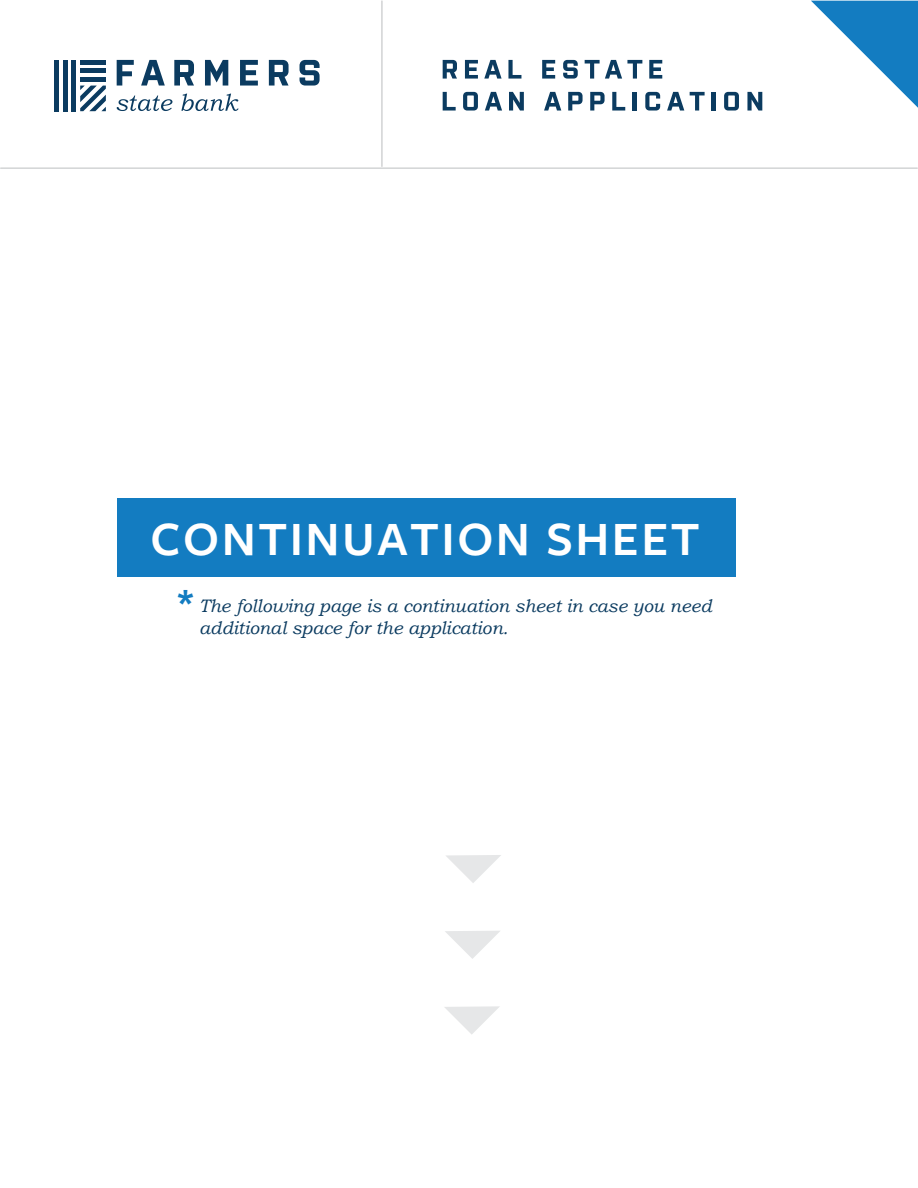
<style>
.page{position:relative;width:918px;height:1188px;background:#fff}
.page>*{position:absolute;margin:0;border:0;box-sizing:border-box;transform-origin:0 0}
.t1{font:600 49.65px "Freight Sans Pro";letter-spacing:.05em;color:#fff}
.t2{font:700 37.2px "Purista";color:#137cc1}
.t3{font:italic 18px/22.5px "Bookman Old Style";color:#0b3b60}
</style>
<div class="page">
<svg style="left:117px;top:60px;width:17px;height:26px"></svg>
<svg style="left:141px;top:60px;width:24px;height:26px"></svg>
<svg style="left:174px;top:60px;width:20px;height:26px"></svg>
<svg style="left:205px;top:60px;width:23px;height:26px"></svg>
<svg style="left:240px;top:60px;width:18px;height:26px"></svg>
<svg style="left:269px;top:60px;width:20px;height:26px"></svg>
<svg style="left:300px;top:60px;width:20px;height:26px"></svg>
<svg style="left:117px;top:96px;width:55px;height:15px"></svg>
<svg style="left:181px;top:94px;width:58px;height:17px"></svg>
<hr style="left:55px;top:60px;width:4px;height:51px;background:#0b3b60">
<hr style="left:63px;top:60px;width:4px;height:51px;background:#0b3b60">
<hr style="left:72px;top:60px;width:4px;height:51px;background:#0b3b60">
<hr style="left:80px;top:60px;width:26px;height:4px;background:#0b3b60">
<div style="left:80px;top:68px;width:26px;height:5px;background:#0b3b60"></div>
<hr style="left:80px;top:77px;width:26px;height:4px;background:#0b3b60">
<svg style="left:80px;top:86px;width:26px;height:25px"></svg>
<svg style="left:443px;top:60px;width:14px;height:19px"></svg>
<svg style="left:465px;top:60px;width:13px;height:19px"></svg>
<svg style="left:484px;top:60px;width:18px;height:19px"></svg>
<svg style="left:508px;top:60px;width:13px;height:19px"></svg>
<svg style="left:542px;top:60px;width:13px;height:19px"></svg>
<svg style="left:563px;top:60px;width:15px;height:19px"></svg>
<svg style="left:585px;top:60px;width:57px;height:19px"></svg>
<svg style="left:649px;top:60px;width:13px;height:19px"></svg>
<svg style="left:443px;top:92px;width:13px;height:19px"></svg>
<svg style="left:463px;top:92px;width:15px;height:19px"></svg>
<svg style="left:485px;top:92px;width:17px;height:19px"></svg>
<svg style="left:509px;top:92px;width:15px;height:19px"></svg>
<svg style="left:544px;top:92px;width:17px;height:19px"></svg>
<svg style="left:568px;top:92px;width:15px;height:19px"></svg>
<svg style="left:590px;top:92px;width:15px;height:19px"></svg>
<svg style="left:612px;top:92px;width:13px;height:19px"></svg>
<hr style="left:633px;top:92px;width:4px;height:19px;background:#0b3b60">
<svg style="left:645px;top:92px;width:15px;height:19px"></svg>
<svg style="left:667px;top:92px;width:17px;height:19px"></svg>
<svg style="left:690px;top:92px;width:15px;height:19px"></svg>
<div style="left:711px;top:92px;width:5px;height:19px;background:#0b3b60"></div>
<svg style="left:724px;top:92px;width:15px;height:19px"></svg>
<svg style="left:747px;top:92px;width:15px;height:19px"></svg>
<svg style="left:811px;top:1px;width:107px;height:107px"></svg>
<hr style="left:0;top:168px;width:918px;height:1px;background:#d1d3d4">
<hr style="left:382px;top:1px;width:1px;height:166px;background:#d1d3d4">
<div style="left:117px;top:499px;width:618px;height:78px;background:#137cc1"></div>
<svg style="left:446px;top:855px;width:55px;height:28px"></svg>
<svg style="left:445px;top:931px;width:55px;height:28px"></svg>
<svg style="left:444px;top:1006px;width:56px;height:28px"></svg>
<h1 class="t1" style="left:151px;top:505px;width:551px">CONTINUATION SHEET</h1>
<h2 class="t2" style="left:177px;top:581px;width:19px">*</h2>
<p class="t3" style="left:199px;top:594px;width:514px">The following page is a continuation sheet in case you need additional space for the application.</p>
</div>
